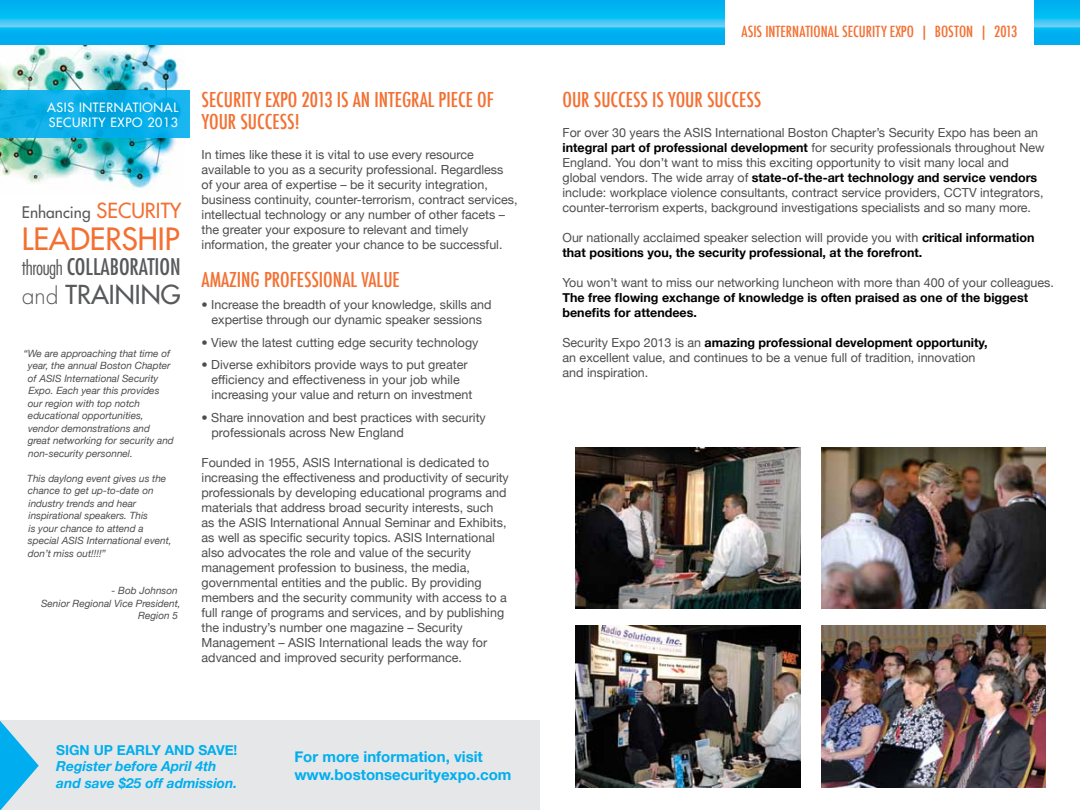
<style>
.page{position:relative;width:1080px;height:810px;background:#fff}
.page>*{position:absolute;margin:0;border:0;box-sizing:border-box;transform-origin:0 0}
.t1{font:29.88px "Futura";color:#f37032}
.t2{font:25.5px "Futura";color:#58595b}
.t3{font:condensed 22.38px "Futura";color:#58595b}
.t4{font:500 condensed 20px/22.5px "Futura";color:#f37032}
.t5{font:15.62px "Futura";color:#58595b}
.t6{font:700 15px/18px "Helvetica Neue";color:#00aeef}
.t7{font:500 condensed 15px "Futura";color:#f37032}
.t8{font:italic 700 13.75px/16.5px "Helvetica Neue";color:#00aeef}
.t9{font:700 13.75px "Helvetica Neue";color:#00aeef}
.t10{font:12.5px/15px "Helvetica Neue";color:#4d4d4f}
.t11{font:700 12.5px/15px "Helvetica Neue";color:#000}
.t12{font:12.5px/15px "Futura";letter-spacing:.05em;color:#fff}
.t13{font:italic 10px/12.5px "Helvetica Neue";color:#4d4d4f}
.s1{font-size:20.25px;color:#f37032}
.s2{font-weight:300;font-size:19.88px}
.s3{font-weight:300;font-size:22.75px}
.s4{font-weight:700;color:#000}
.s5{font-weight:400;color:#4d4d4f}
</style>
<div class="page">
<img style="left:0;top:45px;width:185px;height:144px">
<div style="left:0;top:720px;width:540px;height:90px;background:#e6e7e8"></div>
<svg style="left:540px;top:0;width:540px;height:45px;background:#0fb8f1"></svg>
<svg style="left:0;top:0;width:540px;height:45px;background:#0fb8f1"></svg>
<div style="left:725px;top:0;width:309px;height:72px;background:#fff"></div>
<svg style="left:0;top:721px;width:39px;height:89px"></svg>
<img style="left:575px;top:447px;width:225px;height:162px">
<img style="left:575px;top:626px;width:225px;height:161px">
<img style="left:821px;top:447px;width:225px;height:162px">
<img style="left:821px;top:625px;width:225px;height:163px">
<svg style="left:0;top:91px;width:190px;height:47px;background:#09ade7"></svg>
<p class="t12" style="left:47px;top:100px;width:133px">ASIS INTERNATIONAL<br>SECURITY EXPO 2013</p>
<p class="t5" style="left:22px;top:203px;width:161px">ENHANCING <span class="s1">SECURITY</span></p>
<h1 class="t1" style="left:22px;top:220px;width:159px">LEADERSHIP</h1>
<h3 class="t3" style="left:22px;top:253px;width:160px"><span class="s2">through</span> COLLABORATION</h3>
<h2 class="t2" style="left:22px;top:278px;width:160px"><span class="s3">and</span> TRAINING</h2>
<p class="t13" style="left:28px;top:346px;width:148px;text-indent:-4px">“We are approaching that time of year, the annual Boston Chapter of ASIS International Security<br>Expo. Each year this provides our region with top notch educational opportunities, vendor demonstrations and great networking for security and non-security personnel.</p>
<p class="t13" style="left:27px;top:471px;width:146px">This daylong event gives us the chance to get up-to-date on industry trends and hear inspirational speakers. This<br>is your chance to attend a special ASIS International event, don’t miss out!!!!”</p>
<p class="t13" style="left:112px;top:584px;width:68px">- Bob Johnson</p>
<p class="t13" style="left:41px;top:596px;width:141px">Senior Regional Vice President,</p>
<p class="t13" style="left:138px;top:609px;width:41px">Region 5</p>
<h3 class="t4" style="left:202px;top:88px;width:294px">SECURITY EXPO 2013 IS AN INTEGRAL PIECE OF<br>YOUR SUCCESS!</h3>
<p class="t10" style="left:202px;top:146px;width:318px">In times like these it is vital to use every resource available to you as a security professional. Regardless<br>of your area of expertise – be it security integration, business continuity, counter-terrorism, contract services, intellectual technology or any number of other facets – the greater your exposure to relevant and timely information, the greater your chance to be successful.</p>
<h3 class="t4" style="left:202px;top:268px;width:200px">AMAZING PROFESSIONAL VALUE</h3>
<p class="t10" style="left:202px;top:296px;width:292px;text-align:center">• Increase the breadth of your knowledge, skills and expertise through our dynamic speaker sessions</p>
<p class="t10" style="left:202px;top:334px;width:278px">• View the latest cutting edge security technology</p>
<p class="t10" style="left:212px;top:356px;width:262px;text-indent:-10px">• Diverse exhibitors provide ways to put greater efficiency and effectiveness in your job while increasing your value and return on investment</p>
<p class="t10" style="left:212px;top:409px;width:276px;text-indent:-10px">• Share innovation and best practices with security professionals across New England</p>
<p class="t10" style="left:202px;top:454px;width:309px">Founded in 1955, ASIS International is dedicated to increasing the effectiveness and productivity of security professionals by developing educational programs and materials that address broad security interests, such as the ASIS International Annual Seminar and Exhibits, as well as specific security topics. ASIS International also advocates the role and value of the security management profession to business, the media, governmental entities and the public. By providing members and the security community with access to a full range of programs and services, and by publishing the industry’s number one magazine – Security Management – ASIS International leads the way for advanced and improved security performance.</p>
<p class="t9" style="left:56px;top:737px;width:183px">Sign up early and save!</p>
<p class="t8" style="left:56px;top:758px;width:183px">Register before April 4th and save $25 off admission.</p>
<p class="t6" style="left:294px;top:747px;width:219px">For more information, visit www.bostonsecurityexpo.com</p>
<p class="t7" style="left:742px;top:22px;width:161px">ASIS INTERNATIONAL SECURITY EXPO</p>
<p class="t7" style="left:920px;top:22px;width:99px">| BOSTON | 2013</p>
<h3 class="t4" style="left:562px;top:88px;width:192px">OUR SUCCESS IS YOUR SUCCESS</h3>
<p class="t10" style="left:562px;top:124px;width:484px">For over 30 years the ASIS International Boston Chapter’s Security Expo has been an <span class="s4">integral part of professional development</span> for security professionals throughout New England. You don’t want to miss this exciting opportunity to visit many local and global vendors. The wide array of <span class="s4">state-of-the-art technology and service vendors </span>include: workplace violence consultants, contract service providers, CCTV integrators, counter-terrorism experts, background investigations specialists and so many more.</p>
<p class="t11" style="left:562px;top:229px;width:473px"><span class="s5">Our nationally acclaimed speaker selection will provide you with</span> critical information that positions you, the security professional, at the forefront.</p>
<p class="t10" style="left:562px;top:274px;width:493px">You won’t want to miss our networking luncheon with more than 400 of your colleagues.</p>
<p class="t11" style="left:562px;top:289px;width:467px">The free flowing exchange of knowledge is often praised as one of the biggest benefits for attendees.</p>
<p class="t10" style="left:562px;top:334px;width:426px">Security Expo 2013 is an <span class="s4">amazing professional development opportunity, </span>an excellent value, and continues to be a venue full of tradition, innovation and inspiration.</p>
</div>
